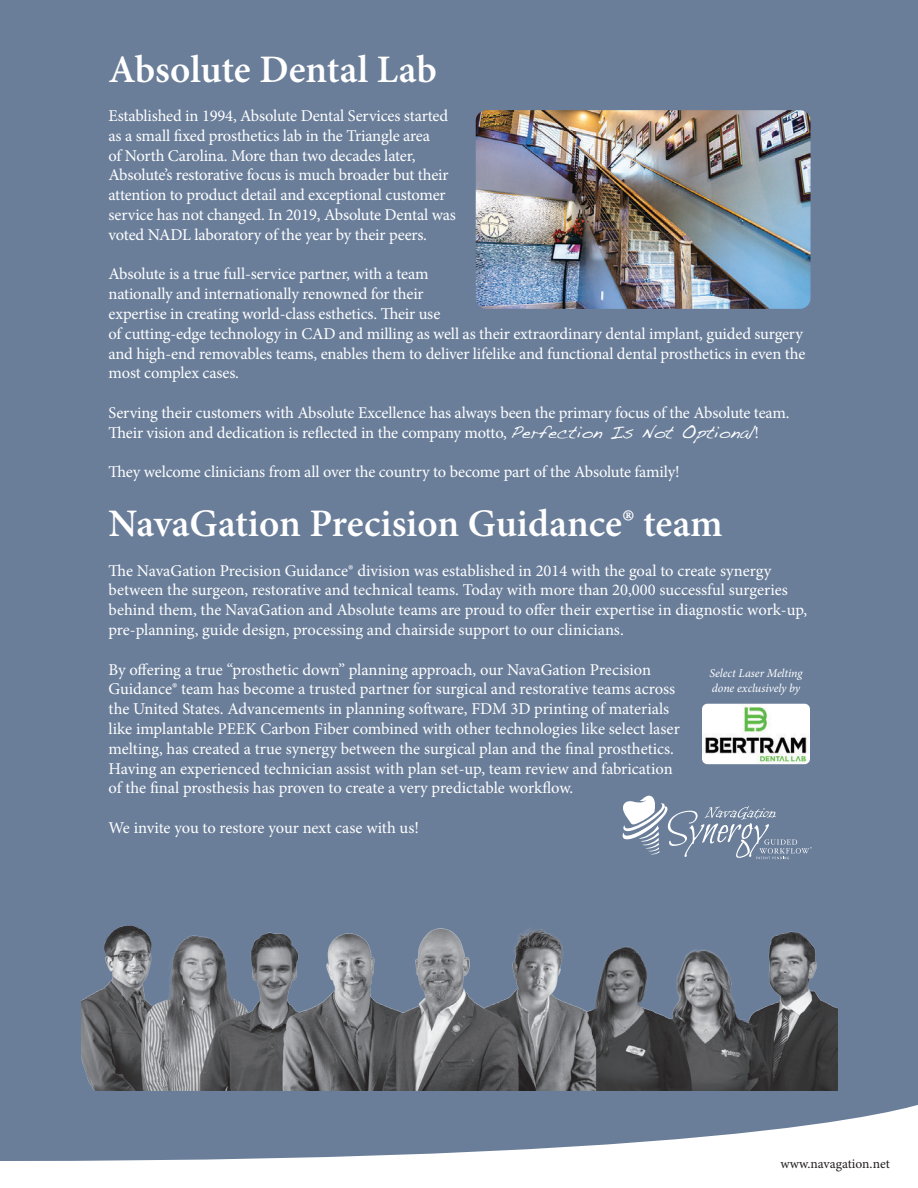
<style>
.page{position:relative;width:918px;height:1188px;background:#6a7e9a}
.page>*{position:absolute;margin:0;border:0;box-sizing:border-box;transform-origin:0 0}
.t1{font:600 39px "Minion Pro";color:#fff}
.t2{font:16.5px/19.8px "Minion Pro";letter-spacing:-.01em;color:#fff}
.t3{font:13.5px "Minion Pro";color:#231f20}
.t4{font:italic 12px/14.4px "Minion Pro";letter-spacing:-.01em;color:#fff}
.s1{font-family:"Handwriting Dakota";font-size:18px}
</style>
<div class="page">
<hr style="left:0;top:0;width:1px;height:1188px;background:#000">
<svg style="left:0;top:1101px;width:918px;height:87px"></svg>
<img style="left:82px;top:925px;width:756px;height:166px">
<img style="left:702px;top:704px;width:108px;height:60px">
<img style="left:476px;top:110px;width:335px;height:199px">
<svg style="left:623px;top:796px;width:189px;height:63px"></svg>
<p class="t1" style="left:109px;top:43px;width:330px">Absolute Dental Lab</p>
<p class="t2" style="left:109px;top:106px;width:349px">Established in 1994, Absolute Dental Services started as a small fixed prosthetics lab in the Triangle area<br>of North Carolina. More than two decades later, Absolute’s restorative focus is much broader but their attention to product detail and exceptional customer service has not changed. In 2019, Absolute Dental was voted NADL laboratory of the year by their peers.</p>
<p class="t2" style="left:109px;top:264px;width:698px">Absolute is a true full-service partner, with a team<br>nationally and internationally renowned for their<br>expertise in creating world-class esthetics. Their use<br>of cutting-edge technology in CAD and milling as well as their extraordinary dental implant, guided surgery and high-end removables teams, enables them to deliver lifelike and functional dental prosthetics in even the most complex cases.</p>
<p class="t2" style="left:109px;top:403px;width:683px">Serving their customers with Absolute Excellence has always been the primary focus of the Absolute team.<br>Their vision and dedication is reflected in the company motto, <span class="s1">Perfection Is Not Optional</span>!</p>
<p class="t2" style="left:109px;top:462px;width:573px">They welcome clinicians from all over the country to become part of the Absolute family!</p>
<p class="t1" style="left:109px;top:497px;width:616px">NavaGation Precision Guidance® team</p>
<p class="t2" style="left:109px;top:561px;width:700px">The NavaGation Precision Guidance® division was established in 2014 with the goal to create synergy between the surgeon, restorative and technical teams. Today with more than 20,000 successful surgeries behind them, the NavaGation and Absolute teams are proud to offer their expertise in diagnostic work-up, pre-planning, guide design, processing and chairside support to our clinicians.</p>
<p class="t2" style="left:109px;top:660px;width:573px">By offering a true “prosthetic down” planning approach, our NavaGation Precision Guidance® team has become a trusted partner for surgical and restorative teams across the United States. Advancements in planning software, FDM 3D printing of materials like implantable PEEK Carbon Fiber combined with other technologies like select laser melting, has created a true synergy between the surgical plan and the final prosthetics.<br>Having an experienced technician assist with plan set-up, team review and fabrication of the final prosthesis has proven to create a very predictable workflow.</p>
<p class="t2" style="left:109px;top:818px;width:312px">We invite you to restore your next case with us!</p>
<p class="t4" style="left:710px;top:666px;width:94px">Select Laser Melting done exclusively by</p>
<p class="t3" style="left:780px;top:1154px;width:111px">www.navagation.net</p>
</div>
